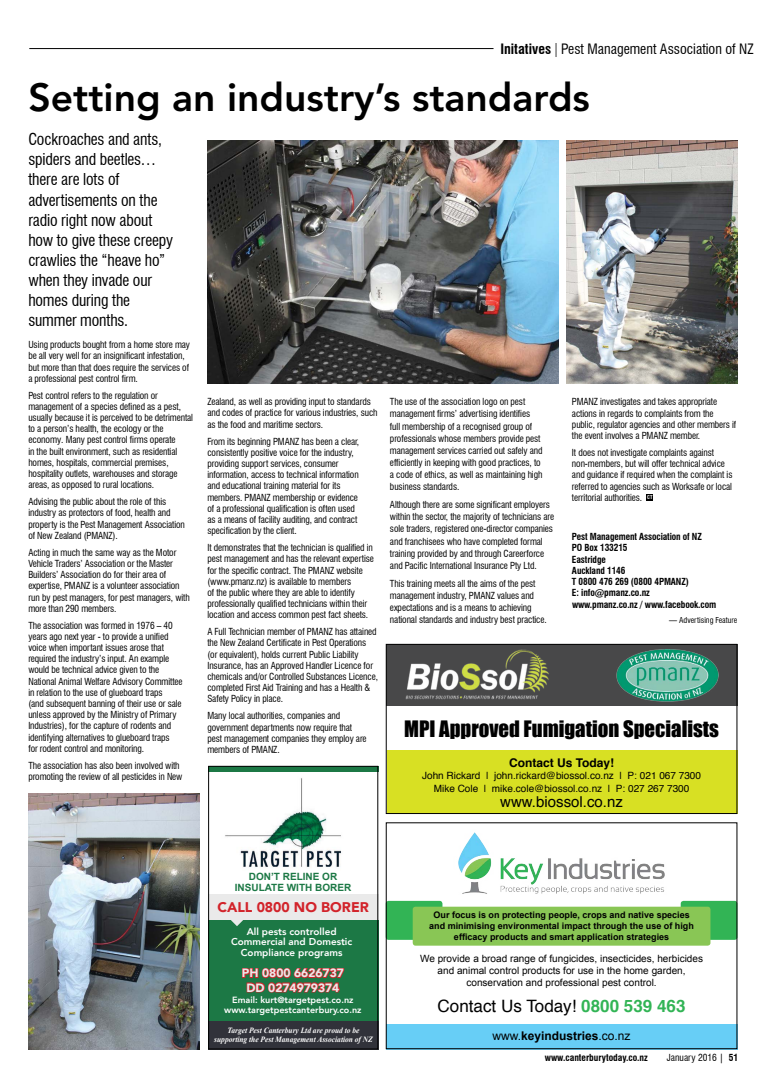
<style>
.page{position:relative;width:780px;height:1092px;background:#fff}
.page>*{position:absolute;margin:0;border:0;box-sizing:border-box;transform-origin:0 0}
.t1{font:800 39px "Avenir";color:#000}
.t2{font:20.8px "Impact";color:#000}
.t3{font:17px "Helvetica";color:#000}
.t4{font:condensed 16px/20px "Swiss 721 BT";letter-spacing:-.01em;color:#000}
.t5{font:15px "Helvetica";color:#000}
.t6{font:condensed 14px "Swiss 721 BT";color:#000}
.t7{font:900 14px "Avenir";color:#d2232a}
.t8{font:900 12px/14.4px "Avenir";color:#eaeaea;text-align:center}
.t9{font:700 12px "Arial";color:#000}
.t10{font:700 12px "Helvetica";color:#000}
.t11{font:10px/12px "Arial";color:#000;text-align:center}
.t12{font:10px/12.8px "Helvetica";color:#000;text-align:center}
.t13{font:700 10px/11px "Arial";color:#1c7845;text-align:center}
.t14{font:800 9.9px/10.5px "Avenir";color:#fff;text-align:center}
.t15{font:condensed 9.5px/11.2px "Swiss 721 BT";letter-spacing:-.01em;color:#000}
.t16{font:700 condensed 9.5px/11.2px "Swiss 721 BT";letter-spacing:-.01em;color:#000}
.t17{font:700 9px/10.8px "Arial";color:#000;text-align:center}
.t18{font:800 9px/10.8px "Avenir";color:#fff;text-align:center}
.t19{font:italic 700 8px/9px "Times New Roman";color:#fff;text-align:center;scale:.93 1}
.t20{font:condensed 8px "Swiss 721 BT";color:#000}
.s1{font-weight:700}
.s2{font-family:"Dax Condensed";font-weight:300;font-stretch:normal}
.s3{font-weight:700;font-size:5.2px;color:#fff}
.s4{font-weight:700;color:#32b455}
.s5{font-weight:400}
</style>
<div class="page">
<div style="left:387px;top:750px;width:350px;height:64px;background:#d8e023"></div>
<div style="left:386px;top:644px;width:351px;height:62px;background:#484849"></div>
<div style="left:386px;top:643px;width:351px;height:171px;border:1px solid #000"></div>
<img style="left:405px;top:649px;width:144px;height:51px">
<img style="left:616px;top:649px;width:102px;height:53px">
<div style="left:208px;top:894px;width:170px;height:29px;background:#eaeaea"></div>
<div style="left:208px;top:920px;width:170px;height:102px;background:#1c7845"></div>
<svg style="left:242px;top:967px;width:103px;height:26px"></svg>
<svg style="left:231px;top:920px;width:12px;height:6px"></svg>
<img style="left:220px;top:771px;width:128px;height:97px">
<div style="left:208px;top:765px;width:170px;height:6px;background:#1c7845"></div>
<div style="left:208px;top:1020px;width:170px;height:29px;background:#31323a"></div>
<div style="left:208px;top:765px;width:170px;height:284px;border:1px solid #000"></div>
<img style="left:566px;top:141px;width:171px;height:243px">
<img style="left:207px;top:141px;width:351px;height:243px">
<img style="left:28px;top:793px;width:171px;height:256px">
<hr style="left:29px;top:48px;width:464px;height:1px;background:#000">
<svg style="left:646px;top:494px;width:7px;height:6px"></svg>
<div style="left:386px;top:1024px;width:351px;height:25px;background:#67cef6"></div>
<div style="left:386px;top:900px;width:56px;height:39px;background:#32b455;border-radius:3px"></div>
<div style="left:680px;top:900px;width:57px;height:39px;background:#32b455;border-radius:3px"></div>
<div style="left:412px;top:906px;width:298px;height:39px;background:#89c655;border-radius:3px"></div>
<img style="left:458px;top:832px;width:207px;height:62px">
<div style="left:386px;top:822px;width:351px;height:227px;border:1px solid #000"></div>
<h3 class="t6" style="left:500px;top:40px;width:255px"><span class="s1">Initatives</span> <span class="s2">|</span> Pest Management Association of NZ</h3>
<h1 class="t1" style="left:28px;top:74px;width:563px">Setting an industry’s standards</h1>
<h3 class="t4" style="left:28px;top:130px;width:146px">Cockroaches and ants, spiders and beetles… there are lots of advertisements on the radio right now about how to give these creepy crawlies the “heave ho” when they invade our homes during the summer months.</h3>
<p class="t15" style="left:28px;top:339px;width:163px">Using products bought from a home store may be all very well for an insignificant infestation, but more than that does require the services of a professional pest control firm.</p>
<p class="t15" style="left:28px;top:389px;width:166px">Pest control refers to the regulation or management of a species defined as a pest, usually because it is perceived to be detrimental to a person’s health, the ecology or the economy. Many pest control firms operate<br>in the built environment, such as residential homes, hospitals, commercial premises, hospitality outlets, warehouses and storage areas, as opposed to rural locations.</p>
<p class="t15" style="left:28px;top:496px;width:158px">Advising the public about the role of this industry as protectors of food, health and property is the Pest Management Association of New Zealand (PMANZ).</p>
<p class="t15" style="left:28px;top:546px;width:163px">Acting in much the same way as the Motor Vehicle Traders’ Association or the Master Builders’ Association do for their area of expertise, PMANZ is a volunteer association run by pest managers, for pest managers, with more than 290 members.</p>
<p class="t15" style="left:28px;top:619px;width:156px">The association was formed in 1976 – 40 years ago next year - to provide a unified voice when important issues arose that required the industry’s input. An example would be technical advice given to the National Animal Welfare Advisory Committee in relation to the use of glueboard traps<br>(and subsequent banning of their use or sale unless approved by the Ministry of Primary Industries), for the capture of rodents and identifying alternatives to glueboard traps<br>for rodent control and monitoring.</p>
<p class="t15" style="left:28px;top:759px;width:156px">The association has also been involved with promoting the review of all pesticides in New</p>
<p class="t15" style="left:207px;top:396px;width:172px">Zealand, as well as providing input to standards and codes of practice for various industries, such as the food and maritime sectors.</p>
<p class="t15" style="left:207px;top:435px;width:153px">From its beginning PMANZ has been a clear, consistently positive voice for the industry, providing support services, consumer information, access to technical information and educational training material for its members. PMANZ membership or evidence of a professional qualification is often used as a means of facility auditing, and contract specification by the client.</p>
<p class="t15" style="left:207px;top:542px;width:168px">It demonstrates that the technician is qualified in pest management and has the relevant expertise for the specific contract. The PMANZ website (www.pmanz.nz) is available to members<br>of the public where they are able to identify professionally qualified technicians within their location and access common pest fact sheets.</p>
<p class="t15" style="left:207px;top:626px;width:172px">A Full Technician member of PMANZ has attained the New Zealand Certificate in Pest Operations (or equivalent), holds current Public Liability Insurance, has an Approved Handler Licence for chemicals and/or Controlled Substances Licence, completed First Aid Training and has a Health &amp; Safety Policy in place.</p>
<p class="t15" style="left:207px;top:710px;width:161px">Many local authorities, companies and government departments now require that pest management companies they employ are members of PMANZ.</p>
<p class="t15" style="left:390px;top:396px;width:154px;line-height:12.1px">The use of the association logo on pest management firms’ advertising identifies full membership of a recognised group of professionals whose members provide pest management services carried out safely and efficiently in keeping with good practices, to a code of ethics, as well as maintaining high business standards.</p>
<p class="t15" style="left:390px;top:498px;width:166px;line-height:12.1px">Although there are some significant employers within the sector, the majority of technicians are sole traders, registered one-director companies and franchisees who have completed formal training provided by and through Careerforce and Pacific International Insurance Pty Ltd.</p>
<p class="t15" style="left:390px;top:577px;width:158px;line-height:12.1px">This training meets all the aims of the pest management industry, PMANZ values and expectations and is a means to achieving national standards and industry best practice.</p>
<p class="t15" style="left:572px;top:396px;width:166px">PMANZ investigates and takes appropriate actions in regards to complaints from the public, regulator agencies and other members if the event involves a PMANZ member.</p>
<p class="t15" style="left:572px;top:447px;width:162px">It does not investigate complaints against non-members, but will offer technical advice and guidance if required when the complaint is referred to agencies such as Worksafe or local territorial authorities. <span class="s3">CT</span></p>
<p class="t16" style="left:572px;top:531px;width:146px">Pest Management Association of NZ<br>PO Box 133215<br>Eastridge<br>Auckland 1146<br>T 0800 476 269 (0800 4PMANZ)<br>E: info@pmanz.co.nz www.pmanz.co.nz / www.facebook.com</p>
<p class="t20" style="left:669px;top:615px;width:70px">— Advertising Feature</p>
<h2 class="t2" style="left:404px;top:712px;width:316px">MPI Approved Fumigation Specialists</h2>
<p class="t10" style="left:509px;top:752px;width:107px">Contact Us Today!</p>
<p class="t12" style="left:422px;top:769px;width:280px">John Rickard | john.rickard@biossol.co.nz | P: 021 067 7300<br>Mike Cole | mike.cole@biossol.co.nz | P: 027 267 7300</p>
<h3 class="t5" style="left:500px;top:790px;width:124px">www.biossol.co.nz</h3>
<p class="t13" style="left:235px;top:870px;width:118px">DON’T RELINE OR<br>INSULATE WITH BORER</p>
<h3 class="t7" style="left:217px;top:894px;width:153px">CALL 0800 NO BORER</h3>
<p class="t14" style="left:231px;top:925px;width:123px">All pests controlled<br>Commercial and Domestic<br>Compliance programs</p>
<p class="t8" style="left:242px;top:965px;width:103px">PH 0800 6626737<br>DD 0274979374</p>
<p class="t18" style="left:224px;top:993px;width:139px">Email: kurt@targetpest.co.nz www.targetpestcanterbury.co.nz</p>
<p class="t19" style="left:214px;top:1025px;width:172px">Target Pest Canterbury Ltd are proud to be supporting the Pest Management Association of NZ</p>
<p class="t17" style="left:429px;top:909px;width:266px">Our focus is on protecting people, crops and native species and minimising environmental impact through the use of high efficacy products and smart application strategies</p>
<p class="t11" style="left:420px;top:952px;width:284px">We provide a broad range of fungicides, insecticides, herbicides and animal control products for use in the home garden, conservation and professional pest control.</p>
<h3 class="t3" style="left:437px;top:993px;width:249px">Contact Us Today! <span class="s4">0800 539 463</span></h3>
<p class="t9" style="left:492px;top:1027px;width:140px"><span class="s5">www.</span>keyindustries<span class="s5">.co.nz</span></p>
<p class="t16" style="left:544px;top:1051px;width:105px">www.canterburytoday.co.nz</p>
<p class="t15" style="left:667px;top:1051px;width:73px">January 2016 | <span class="s1">51</span></p>
</div>
